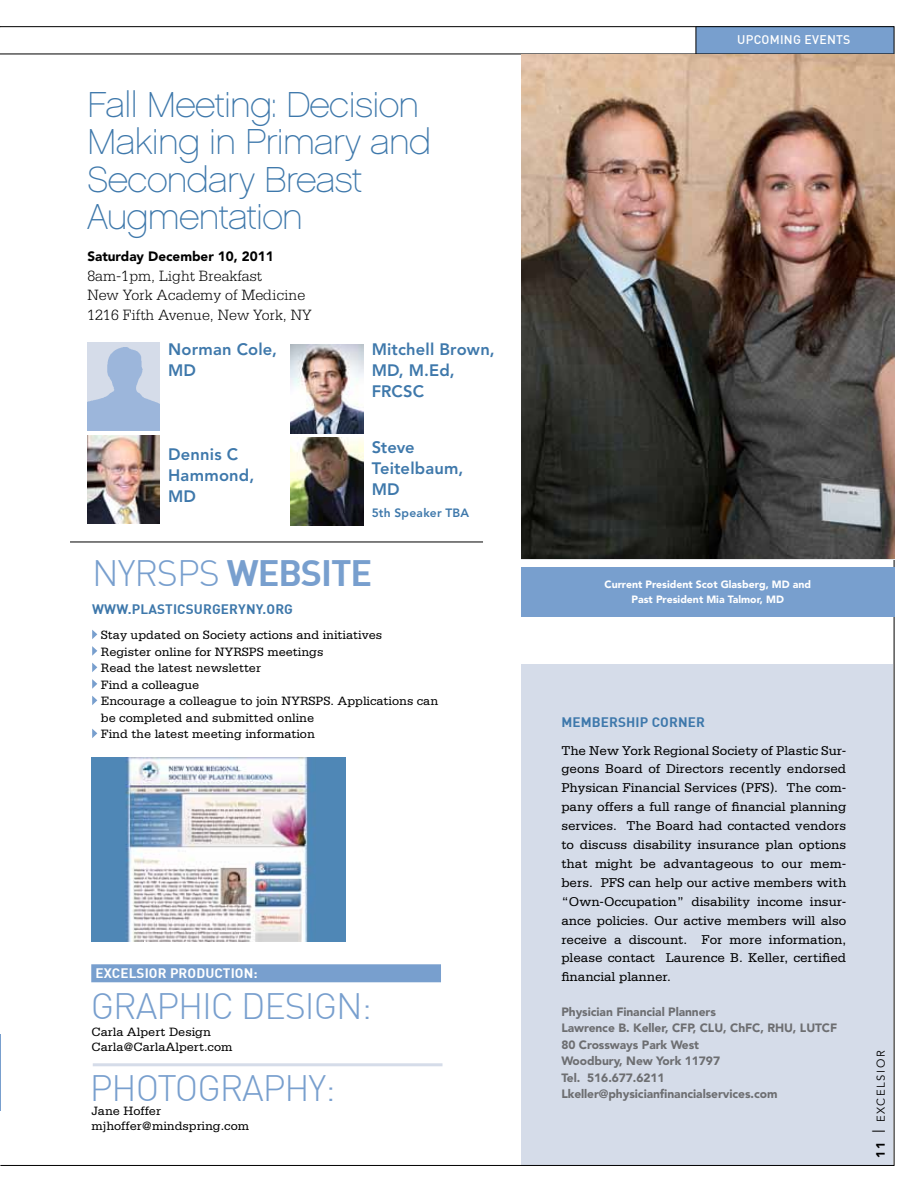
<style>
.page{position:relative;width:918px;height:1188px;background:#fff}
.page>*{position:absolute;margin:0;border:0;box-sizing:border-box;transform-origin:0 0}
.t1{font:36px/37.5px "Chalet Paris Nineteen Sixty";letter-spacing:-.02em;color:#3e78ab}
.t2{font:300 36px "DIN";letter-spacing:-.03em;color:#789fce}
.t3{font:700 36px "DIN";letter-spacing:-.03em;color:#789fce}
.t4{font:800 16.5px/21px "Avenir";letter-spacing:.01em;color:#3e78ab}
.t5{font:300 15.75px/19.5px "Serifa";color:#000}
.t6{font:13.5px/18.9px "Serifa";color:#000;text-align:justify}
.t7{font:700 13.5px "DIN";letter-spacing:.01em;color:#3e78ab}
.t8{font:900 13.5px "Avenir";color:#000}
.t9{font:700 13.5px "DIN";color:#fff}
.t10{font:12.75px/16.5px "Serifa";color:#000}
.t11{font:500 12.3px "DIN";letter-spacing:.02em;color:#fff}
.t12{font:900 12px/16.5px "Avenir";letter-spacing:-.005em;color:#6d6e71}
.t13{font:800 12px "Avenir";letter-spacing:.02em;color:#3e78ab}
.t14{font:11.25px "Avenir";letter-spacing:.15em;color:#000}
.t15{font:900 10.5px/15px "Avenir";color:#fff;text-align:center}
.s1{font-weight:300}
.s2{font-weight:900;font-size:12px}
.s3{font-size:16.5px}
</style>
<div class="page">
<div style="left:521px;top:664px;width:372px;height:502px;background:#d5dce9"></div>
<div style="left:696px;top:27px;width:197px;height:27px;background:#789fce"></div>
<svg style="left:696px;top:27px;width:1px;height:27px"></svg>
<hr style="left:0;top:54px;width:894px;height:1px;background:#000">
<hr style="left:0;top:1035px;width:1px;height:76px;background:#789fce">
<svg style="left:92px;top:630px;width:5px;height:9px"></svg>
<svg style="left:92px;top:646px;width:5px;height:10px"></svg>
<svg style="left:92px;top:663px;width:5px;height:9px"></svg>
<svg style="left:92px;top:679px;width:5px;height:10px"></svg>
<svg style="left:92px;top:696px;width:5px;height:9px"></svg>
<svg style="left:92px;top:729px;width:5px;height:9px"></svg>
<hr style="left:93px;top:1063px;width:350px;height:3px;background:#d5dce9">
<img style="left:92px;top:758px;width:254px;height:183px">
<div style="left:91px;top:964px;width:350px;height:18px;background:#789fce"></div>
<hr style="left:70px;top:542px;width:413px;height:1px;background:#000">
<div style="left:87px;top:343px;width:73px;height:88px;background:#d5dce9"></div>
<img style="left:87px;top:347px;width:73px;height:84px">
<img style="left:291px;top:345px;width:72px;height:88px">
<img style="left:87px;top:435px;width:73px;height:89px">
<img style="left:291px;top:438px;width:72px;height:88px">
<img style="left:521px;top:54px;width:373px;height:504px">
<div style="left:521px;top:567px;width:373px;height:50px;background:#789fce"></div>
<h1 class="t1" style="left:87px;top:86px;width:346px">Fall Meeting: Decision<br>Making in Primary and<br>Secondary Breast<br>Augmentation</h1>
<p class="t8" style="left:87px;top:248px;width:188px">Saturday December 10, 2011</p>
<p class="t5" style="left:87px;top:266px;width:226px">8am-1pm, Light Breakfast<br>New York Academy of Medicine<br>1216 Fifth Avenue, New York, NY</p>
<p class="t4" style="left:168px;top:339px;width:110px">Norman Cole,<br>MD</p>
<p class="t4" style="left:168px;top:443px;width:87px">Dennis C<br>Hammond,<br>MD</p>
<p class="t4" style="left:372px;top:339px;width:125px">Mitchell Brown,<br>MD, M.Ed,<br>FRCSC</p>
<p class="t4" style="left:372px;top:437px;width:93px">Steve<br>Teitelbaum,<br>MD</p>
<p class="t13" style="left:372px;top:505px;width:99px">5th Speaker TBA</p>
<h1 class="t3" style="left:92px;top:549px;width:282px"><span class="s1">NYRS PS</span> WEBSITE</h1>
<p class="t7" style="left:92px;top:601px;width:201px">WWW.PLASTICSURGERYNY.ORG</p>
<p class="t10" style="left:101px;top:627px;width:339px">Stay updated on Society actions and initiatives<br>Register online for NYRSPS meetings<br>Read the latest newsletter<br>Find a colleague<br>Encourage a colleague to join NYRSPS. Applications can be completed and submitted online<br>Find the latest meeting information</p>
<p class="t9" style="left:95px;top:964px;width:26px">EXCEL</p>
<p class="t9" style="left:137px;top:964px;width:16px">SIOR</p>
<p class="t9" style="left:170px;top:964px;width:9px">PRODUCTIO</p>
<p class="t9" style="left:244px;top:964px;width:15px">N:</p>
<h1 class="t2" style="left:91px;top:984px;width:193px">GRAPHIC DESIGN</h1>
<h1 class="t2" style="left:362px;top:984px;width:12px">:</h1>
<p class="t10" style="left:92px;top:1024px;width:142px;line-height:15px">Carla Alpert Design<br>Carla@CarlaAlpert.com</p>
<h1 class="t2" style="left:90px;top:1066px;width:44px">PHOTOGRA</h1>
<h1 class="t2" style="left:263px;top:1066px;width:74px">PHY:</h1>
<p class="t10" style="left:92px;top:1104px;width:159px;line-height:15px">Jane Hoffer mjhoffer@mindspring.com</p>
<p class="t11" style="left:737px;top:31px;width:51px">UPCOMING</p>
<p class="t11" style="left:805px;top:31px;width:24px">EVENTS</p>
<p class="t15" style="left:604px;top:577px;width:208px">Current President Scot Glasberg, MD and<br>Past President Mia Talmor, MD</p>
<p class="t7" style="left:561px;top:713px;width:145px">MEMBERSHIP CORNER</p>
<p class="t6" style="left:561px;top:741px;width:286px">The New York Regional Society of Plastic Sur&shy;geons Board of Directors recently endorsed Physican Financial Services (PFS). The com&shy;pany offers a full range of financial planning services. The Board had contacted vendors to discuss disability insurance plan options that might be advantageous to our mem&shy;bers. PFS can help our active members with “Own-Occupation” disability income insur&shy;ance policies. Our active members will also receive a discount. For more information, please contact Laurence B. Keller, certified financial planner.</p>
<p class="t12" style="left:561px;top:1003px;width:156px">Physician Financial Planners<br>Lawrence B. Keller, CFP, CLU</p>
<p class="t12" style="left:723px;top:1020px;width:116px">, ChFC, RHU, LUTCF</p>
<p class="t12" style="left:561px;top:1036px;width:218px">80 Crossways Park West<br>Woodbury, New York 11797<br>Tel. 516.677.6211<br>Lkeller@physicianfinancialservices.com</p>
<p class="t14" style="left:874px;top:1158px;width:108px;rotate:-90deg"><span class="s2">11</span> <span class="s3">|</span> EXCELSIOR</p>
</div>
